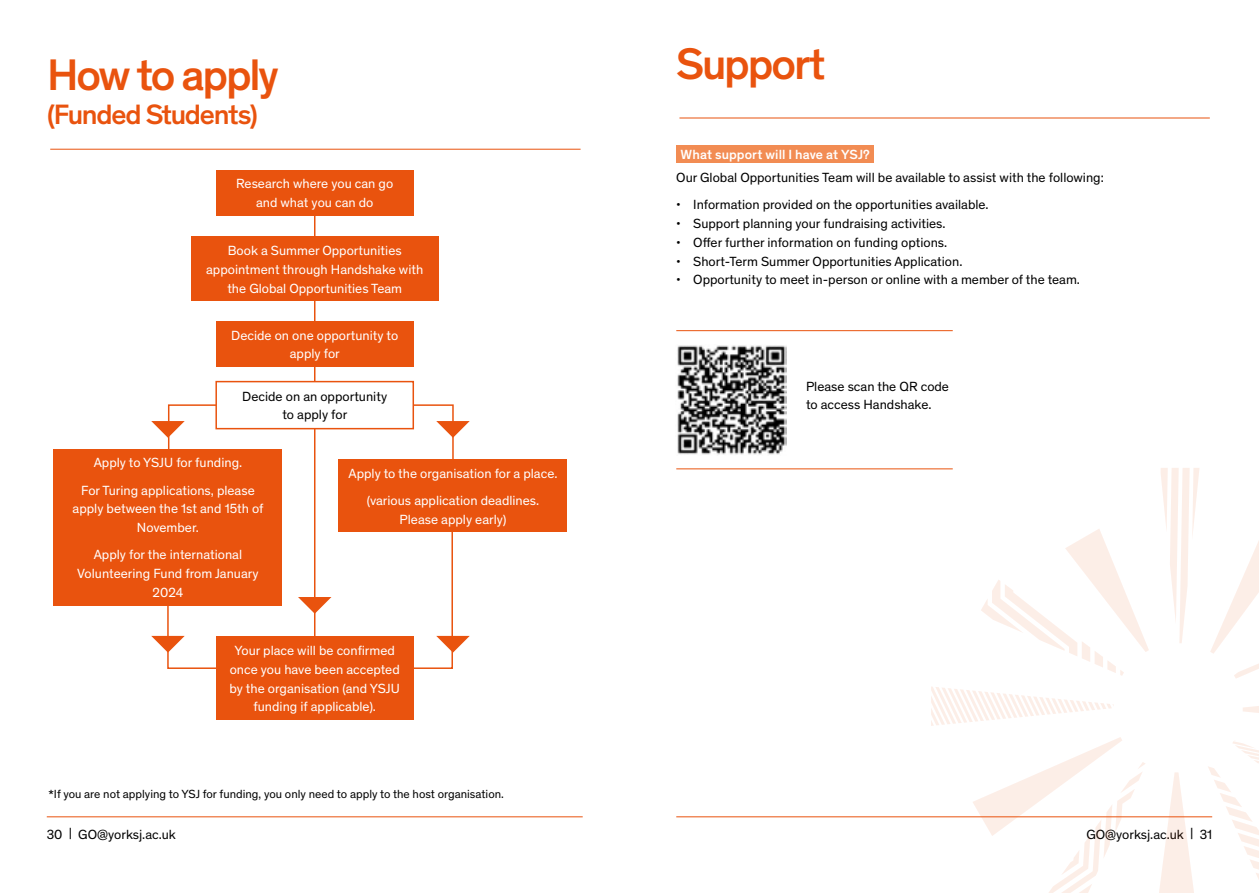
<style>
.page{position:relative;width:1259px;height:893px;background:#fff}
.page>*{position:absolute;margin:0;border:0;box-sizing:border-box;transform-origin:0 0}
.Page_Header{font:500 45px "Theinhardt";letter-spacing:-.05em;color:#e9530e}
.Page_Header-2{font:500 28.5px "Theinhardt";letter-spacing:-.045em;color:#e9530e}
.Text_Type{font:13.5px/18.8px "Theinhardt";color:#fff;text-align:center}
.Bullets{font:13.5px/18.8px "Theinhardt";color:#000}
.Text_Type-2{font:13.5px/18.8px "Theinhardt";color:#000;text-align:center}
.Sub_header{font:500 13.5px "Theinhardt";letter-spacing:.005em;color:#fff}
.Text_Type-3{font:12px "Theinhardt";color:#000}
</style>
<div class="page">
<hr style="left:47px;top:816px;width:536px;height:1px;background:#e9530e">
<hr style="left:676px;top:816px;width:536px;height:1px;background:#e9530e">
<hr style="left:314px;top:170px;width:1px;height:483px;background:#e9530e">
<hr style="left:676px;top:330px;width:276px;height:1px;background:#e9530e">
<hr style="left:676px;top:468px;width:276px;height:1px;background:#e9530e">
<div style="left:168px;top:404px;width:286px;height:79px;border:2px solid #e9530e"></div>
<div style="left:216px;top:170px;width:197px;height:46px;background:#e9530e"></div>
<div style="left:191px;top:237px;width:247px;height:64px;background:#e9530e"></div>
<div style="left:54px;top:449px;width:228px;height:156px;background:#e9530e"></div>
<div style="left:339px;top:459px;width:228px;height:73px;background:#e9530e"></div>
<div style="left:216px;top:637px;width:197px;height:83px;background:#e9530e"></div>
<div style="left:216px;top:321px;width:197px;height:46px;background:#e9530e"></div>
<div style="left:216px;top:382px;width:197px;height:47px;background:#fff"></div>
<div style="left:215px;top:381px;width:199px;height:48px;border:2px solid #e9530e"></div>
<svg style="left:436px;top:421px;width:34px;height:17px"></svg>
<svg style="left:436px;top:636px;width:34px;height:17px"></svg>
<svg style="left:298px;top:597px;width:33px;height:17px"></svg>
<svg style="left:151px;top:421px;width:34px;height:17px"></svg>
<svg style="left:151px;top:636px;width:34px;height:17px"></svg>
<hr style="left:50px;top:149px;width:530px;height:1px;background:#e9530e">
<svg style="left:1161px;top:468px;width:38px;height:175px"></svg>
<svg style="left:981px;top:529px;width:168px;height:147px"></svg>
<svg style="left:931px;top:686px;width:181px;height:40px"></svg>
<svg style="left:972px;top:737px;width:174px;height:156px"></svg>
<svg style="left:1156px;top:772px;width:40px;height:121px"></svg>
<svg style="left:1207px;top:741px;width:52px;height:138px"></svg>
<svg style="left:1243px;top:706px;width:16px;height:7px"></svg>
<svg style="left:1210px;top:541px;width:49px;height:137px"></svg>
<hr style="left:679px;top:118px;width:530px;height:1px;background:#e9530e">
<div style="left:676px;top:145px;width:198px;height:18px;background:#f28c53"></div>
<img style="left:677px;top:345px;width:110px;height:110px">
<h1 class="Page_Header" style="left:47px;top:41px;width:234px">How to apply</h1>
<h1 class="Page_Header-2" style="left:47px;top:93px;width:212px">(Funded Students)</h1>
<p class="Text_Type" style="left:236px;top:174px;width:159px">Research where you can go and what you can do</p>
<p class="Text_Type" style="left:206px;top:240px;width:219px">Book a Summer Opportunities appointment through Handshake with the Global Opportunities Team</p>
<p class="Text_Type" style="left:231px;top:325px;width:168px">Decide on one opportunity to apply for</p>
<p class="Text_Type-2" style="left:242px;top:386px;width:146px">Decide on an opportunity to apply for</p>
<p class="Text_Type" style="left:94px;top:453px;width:150px">Apply to YSJU for funding.</p>
<p class="Text_Type" style="left:73px;top:480px;width:192px">For Turing applications, please apply between the 1st and 15th of<br>November.</p>
<p class="Text_Type" style="left:77px;top:545px;width:183px">Apply for the international<br>Volunteering Fund from January<br>2024</p>
<p class="Text_Type" style="left:348px;top:463px;width:210px">Apply to the organisation for a place.</p>
<p class="Text_Type" style="left:367px;top:490px;width:174px">(various application deadlines.<br>Please apply early)</p>
<p class="Text_Type" style="left:230px;top:640px;width:172px">Your place will be confirmed once you have been accepted by the organisation (and YSJU funding if applicable).</p>
<p class="Text_Type-3" style="left:49px;top:786px;width:457px">*If you are not applying to YSJ for funding, you only need to apply to the host organisation.</p>
<h1 class="Page_Header" style="left:676px;top:31px;width:151px">Support</h1>
<h2 class="Sub_header" style="left:680px;top:145px;width:191px">What support will I have at YSJ?</h2>
<p class="Text_Type-2" style="left:676px;top:167px;width:429px">Our Global Opportunities Team will be available to assist with the following:</p>
<p class="Bullets" style="left:676px;top:195px;width:314px">• Information provided on the opportunities available.</p>
<p class="Bullets" style="left:676px;top:214px;width:271px">• Support planning your fundraising activities.</p>
<p class="Bullets" style="left:676px;top:232px;width:272px">• Offer further information on funding options.</p>
<p class="Bullets" style="left:676px;top:251px;width:288px">• Short-Term Summer Opportunities Application.</p>
<p class="Bullets" style="left:676px;top:270px;width:405px">• Opportunity to meet in-person or online with a member of the team.</p>
<p class="Bullets" style="left:806px;top:376px;width:144px">Please scan the QR code to access Handshake.</p>
<p class="Text_Type-2" style="left:47px;top:824px;width:131px">30 | GO@yorksj.ac.uk</p>
<p class="Text_Type-2" style="left:1086px;top:824px;width:127px">GO@yorksj.ac.uk | 31</p>
</div>
